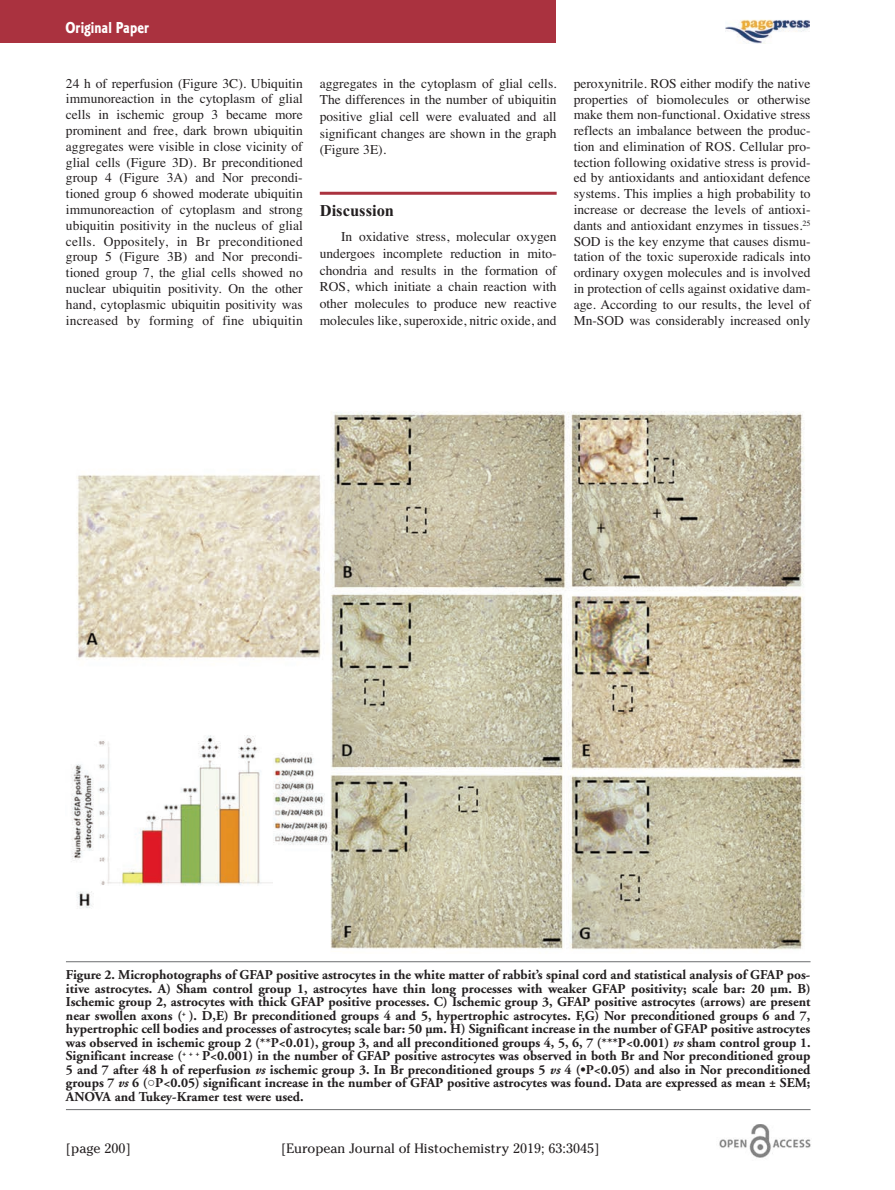
<style>
.page{position:relative;width:895px;height:1190px;background:#fff}
.page>*{position:absolute;margin:0;border:0;box-sizing:border-box;transform-origin:0 0}
.t1{font:16.5px "Corinthian Bold Condensed Plain";color:#fff}
.t2{font:700 16.5px "Times New Roman";color:#231f20}
.t3{font:13.5px/15.8px "Times";color:#231f20;text-align:justify}
.t4{font:700 13.5px/13.5px "Adobe Garamond";color:#231f20;text-align:justify}
.t5{font:13.5px "Cheltenham";color:#231f20}
.s1{font-style:italic}
.s2{font-family:"Lucida Grande";font-weight:400}
</style>
<div class="page">
<div style="left:0;top:0;width:555px;height:43px;background:#aa323f"></div>
<hr style="left:320px;top:192px;width:236px;height:3px;background:#aa323f">
<img style="left:719px;top:1124px;width:91px;height:34px">
<img style="left:725px;top:19px;width:84px;height:24px">
<hr style="left:66px;top:961px;width:744px;height:1px;background:#6c6d70">
<hr style="left:66px;top:1108px;width:744px;height:1px;background:#6c6d70">
<img style="left:71px;top:411px;width:734px;height:539px">
<p class="t1" style="left:65px;top:22px;width:85px">Original Paper</p>
<p class="t3" style="left:66px;top:75px;width:238px">24 h of reperfusion (Figure 3C). Ubiquitin immunoreaction in the cytoplasm of glial cells in ischemic group 3 became more prominent and free, dark brown ubiquitin aggregates were visible in close vicinity of glial cells (Figure 3D). Br preconditioned group 4 (Figure 3A) and Nor precondi&shy;tioned group 6 showed moderate ubiquitin immunoreaction of cytoplasm and strong ubiquitin positivity in the nucleus of glial cells. Oppositely, in Br preconditioned group 5 (Figure 3B) and Nor precondi&shy;tioned group 7, the glial cells showed no nuclear ubiquitin positivity. On the other hand, cytoplasmic ubiquitin positivity was increased by forming of fine ubiquitin</p>
<p class="t3" style="left:320px;top:75px;width:238px;line-height:16.6px">aggregates in the cytoplasm of glial cells.<br>The differences in the number of ubiquitin positive glial cell were evaluated and all significant changes are shown in the graph (Figure 3E).</p>
<p class="t2" style="left:320px;top:201px;width:76px">Discussion</p>
<p class="t3" style="left:320px;top:228px;width:238px;line-height:16.6px;text-indent:21px">In oxidative stress, molecular oxygen undergoes incomplete reduction in mito&shy;chondria and results in the formation of ROS, which initiate a chain reaction with other molecules to produce new reactive molecules like, superoxide, nitric oxide, and</p>
<p class="t3" style="left:573px;top:75px;width:238px">peroxynitrile. ROS either modify the native properties of biomolecules or otherwise make them non-functional. Oxidative stress reflects an imbalance between the produc&shy;tion and elimination of ROS. Cellular pro&shy;tection following oxidative stress is provid&shy;ed by antioxidants and antioxidant defence systems. This implies a high probability to increase or decrease the levels of antioxi&shy;dants and antioxidant enzymes in tissues.<sup>25<br></sup>SOD is the key enzyme that causes dismu&shy;tation of the toxic superoxide radicals into ordinary oxygen molecules and is involved in protection of cells against oxidative dam&shy;age. According to our results, the level of Mn-SOD was considerably increased only</p>
<p class="t4" style="left:66px;top:969px;width:746px">Figure 2. Microphotographs of GFAP positive astrocytes in the white matter of rabbit’s spinal cord and statistical analysis of GFAP pos&shy;itive astrocytes. A) Sham control group 1, astrocytes have thin long processes with weaker GFAP positivity; scale bar: 20 µm. B)<br>Ischemic group 2, astrocytes with thick GFAP positive processes. C) Ischemic group 3, GFAP positive astrocytes (arrows) are present near swollen axons (<sup>+</sup> ). D,E) Br preconditioned groups 4 and 5, hypertrophic astrocytes. F,G) Nor preconditioned groups 6 and 7, hypertrophic cell bodies and processes of astrocytes; scale bar: 50 µm. H) Significant increase in the number of GFAP positive astrocytes was observed in ischemic group 2 (**P&lt;0.01), group 3, and all preconditioned groups 4, 5, 6, 7 (***P&lt;0.001) <span class="s1">vs</span> sham control group 1.<br>Significant increase (<sup>+</sup> <sup>+</sup> <sup>+</sup> P&lt;0.001) in the number of GFAP positive astrocytes was observed in both Br and Nor preconditioned group 5 and 7 after 48 h of reperfusion <span class="s1">vs</span> ischemic group 3. In Br preconditioned groups 5 <span class="s1">vs</span> 4 (•P&lt;0.05) and also in Nor preconditioned groups 7 <span class="s1">vs</span> 6 (<span class="s2">○</span>P&lt;0.05) significant increase in the number of GFAP positive astrocytes was found. Data are expressed as mean ± SEM; ANOVA and Tukey-Kramer test were used.</p>
<p class="t5" style="left:66px;top:1140px;width:66px">[page 200]</p>
<p class="t5" style="left:281px;top:1140px;width:320px">[European Journal of Histochemistry 2019; 63:3045]</p>
</div>
